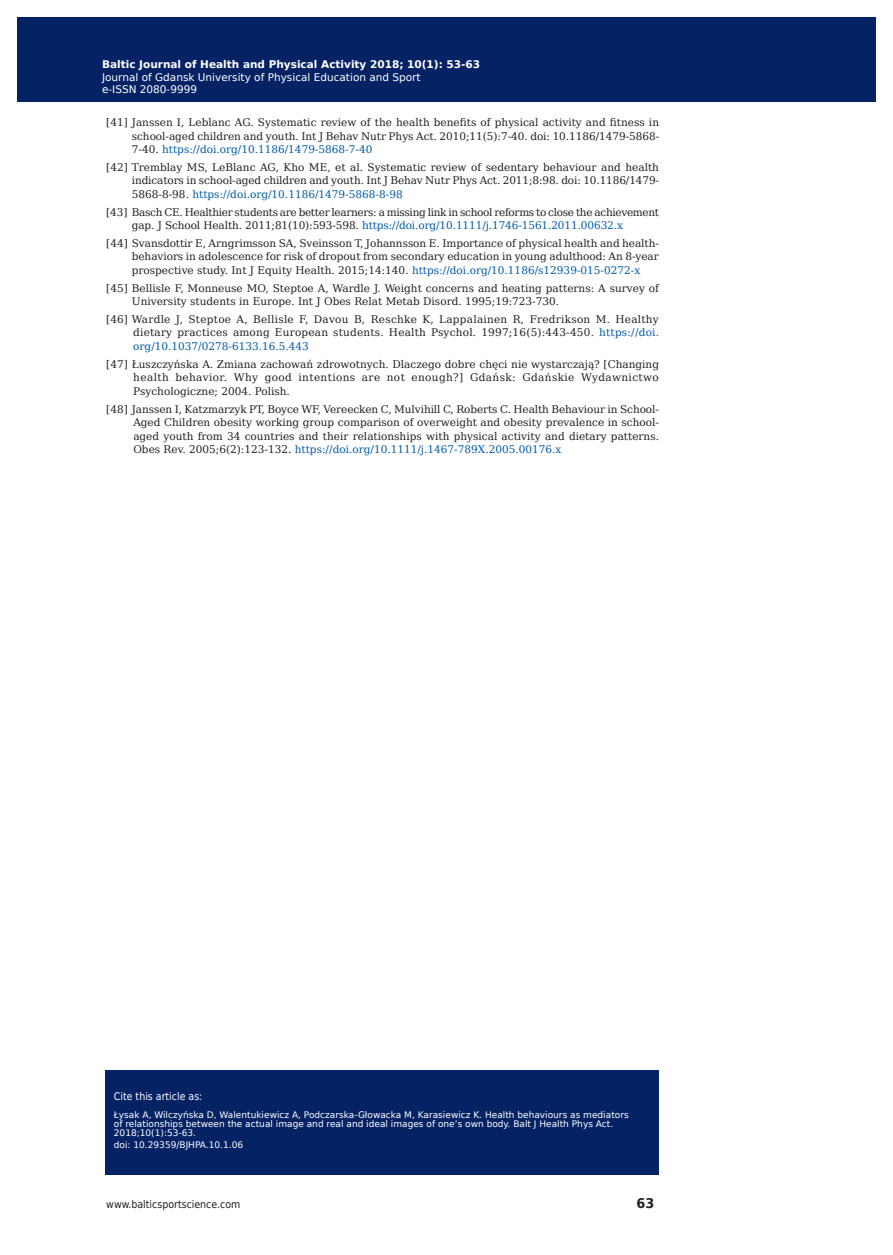
<style>
.page{position:relative;width:893px;height:1255px;background:#fff}
.page>*{position:absolute;margin:0;border:0;box-sizing:border-box;transform-origin:0 0}
.t1{font:700 13.35px "DejaVu Sans";color:#231f20;scale:.96 1}
.t2{font:10.5px/13.5px "DejaVu Serif";color:#231f20;text-align:justify}
.t3{font:10.5px/13.5px "DejaVu Serif";letter-spacing:-.03em;color:#231f20}
.t4{font:10.5px/12.6px "DejaVu Sans";color:#fff}
.t5{font:700 10.5px "DejaVu Sans";color:#fff}
.t6{font:10.5px "DejaVu Sans Condensed";color:#231f20}
.t7{font:10.5px "DejaVu Sans Condensed";color:#fff}
.t8{font:9px/9px "DejaVu Sans";color:#fff}
.s1{color:#015aa8}
</style>
<div class="page">
<div style="left:105px;top:1069px;width:554px;height:105px;background:#052265"></div>
<div style="left:17px;top:17px;width:855px;height:85px;background:#052265"></div>
<p class="t5" style="left:108px;top:55px;width:358px">Baltic Journal of Health and Physical Activity 2014; 1(1): 1-4</p>
<p class="t4" style="left:108px;top:70px;width:320px">Journal of Gdansk University of Physical Education and Sport e-I SN 2080-</p>
<p class="t5" style="left:102px;top:56px;width:380px">Baltic Journal of Health and Physical Activity 2018; 10(1): 53-63</p>
<p class="t4" style="left:102px;top:70px;width:320px">Journal of Gdansk University of Physical Education and Sport</p>
<p class="t4" style="left:102px;top:83px;width:102px">e-ISSN 2080-99999</p>
<p class="t2" style="left:132px;top:115px;width:529px;text-indent:-26px">[41] Janssen I, Leblanc AG. Systematic review of the health benefits of physical activity and fitness in school-aged children and youth. Int J Behav Nutr Phys Act. 2010;11(5):7-40. doi: 10.1186/1479-5868- 7-40. <span class="s1">https://doi.org/10.1186/1479-5868-7-40</span></p>
<p class="t2" style="left:132px;top:160px;width:529px;text-indent:-26px">[42] Tremblay MS, LeBlanc AG, Kho ME, et al. Systematic review of sedentary behaviour and health indicators in school-aged children and youth. Int J Behav Nutr Phys Act. 2011;8:98. doi: 10.1186/1479- 5868-8-98. <span class="s1">https://doi.org/10.1186/1479-5868-8-98</span></p>
<p class="t3" style="left:132px;top:205px;width:529px;text-indent:-26px">[43] Basch CE. Healthier students are better learners: a missing link in school reforms to close the achievement gap. J School Health. 2011;81(10):593-598. <span class="s1">https://doi.org/10.1111/j.1746-1561.2011.00632.x</span></p>
<p class="t2" style="left:132px;top:236px;width:529px;text-indent:-26px">[44] Svansdottir E, Arngrimsson SA, Sveinsson T, Johannsson E. Importance of physical health and health&shy;behaviors in adolescence for risk of dropout from secondary education in young adulthood: An 8-year prospective study. Int J Equity Health. 2015;14:140. <span class="s1">https://doi.org/10.1186/s12939-015-0272-x</span></p>
<p class="t2" style="left:132px;top:281px;width:529px;text-indent:-26px">[45] Bellisle F, Monneuse MO, Steptoe A, Wardle J. Weight concerns and heating patterns: A survey of<br>University students in Europe. Int J Obes Relat Metab Disord. 1995;19:723-730.</p>
<p class="t2" style="left:133px;top:312px;width:527px;text-indent:-27px">[46] Wardle J, Steptoe A, Bellisle F, Davou B, Reschke K, Lappalainen R, Fredrikson M. Healthy dietary practices among European students. Health Psychol. 1997;16(5):443-450. <span class="s1">https://doi. org/10.1037/0278-6133.16.5.443</span></p>
<p class="t2" style="left:133px;top:357px;width:527px;text-indent:-27px">[47] Łuszczyńska A. Zmiana zachowań zdrowotnych. Dlaczego dobre chęci nie wystarczają? [Changing health behavior. Why good intentions are not enough?] Gdańsk: Gdańskie Wydawnictwo Psychologiczne; 2004. Polish.</p>
<p class="t2" style="left:133px;top:402px;width:527px;text-indent:-27px">[48] Janssen I, Katzmarzyk PT, Boyce WF, Vereecken C, Mulvihill C, Roberts C. Health Behaviour in School-Aged Children obesity working group comparison of overweight and obesity prevalence in school&shy;aged youth from 34 countries and their relationships with physical activity and dietary patterns.<br>Obes Rev. 2005;6(2):123-132. <span class="s1">https://doi.org/10.1111/j.1467-789X.2005.00176.x</span></p>
<p class="t7" style="left:114px;top:1088px;width:90px">Cite this article as:</p>
<p class="t8" style="left:114px;top:1109px;width:516px">Łysak A, Wilczyńska D, Walentukiewicz A, Podczarska-Głowacka M, Karasiewicz K. Health behaviours as mediators of relationships between the actual image and real and ideal images of one’s own body. Balt J Health Phys Act.<br>2018;10(1):53-63.</p>
<p class="t8" style="left:114px;top:1139px;width:131px">doi: 10.29359/BJHPA.10.1.06</p>
<p class="t6" style="left:106px;top:1195px;width:136px">www.balticsportscience.com</p>
<p class="t1" style="left:636px;top:1192px;width:20px">63</p>
</div>
